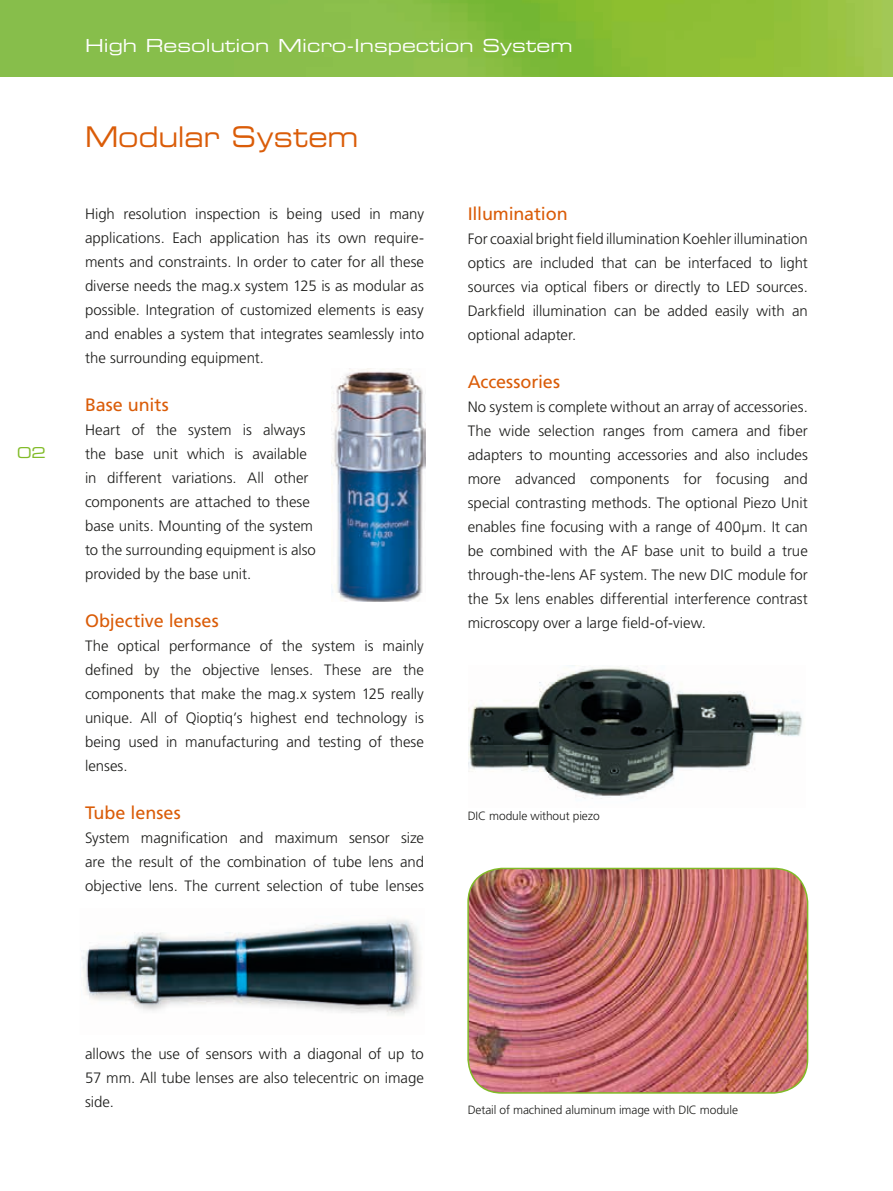
<style>
.page{position:relative;width:893px;height:1191px;background:#fff}
.page>*{position:absolute;margin:0;border:0;box-sizing:border-box;transform-origin:0 0}
.t1{font:28.5px "Eurostile LT Std Ex 2";color:#da5c08;scale:.88 1}
.t2{font:18px "Frutiger";letter-spacing:-.005em;color:#da5c08}
.t3{font:18px "Eurostile LT Std Ex 2";color:#fff}
.t4{font:300 15px/24px "Frutiger";color:#1d1d1b;text-align:justify}
.t5{font:15px "Eurostile LT Std Ex 2";color:#81bb27}
.t6{font:300 12px "Frutiger";letter-spacing:-.01em;color:#1d1d1b}
</style>
<div class="page">
<img style="left:0;top:0;width:893px;height:77px">
<img style="left:332px;top:368px;width:93px;height:233px">
<img style="left:82px;top:919px;width:339px;height:96px">
<img style="left:470px;top:870px;width:338px;height:223px">
<div style="left:467px;top:867px;width:341px;height:226px;border:2px solid #81bb27;border-radius:34px"></div>
<img style="left:469px;top:665px;width:333px;height:134px">
<p class="t5" style="left:17px;top:442px;width:30px">02</p>
<p class="t3" style="left:85px;top:33px;width:489px">High Resolution Micro-Inspection System</p>
<h1 class="t1" style="left:85px;top:117px;width:312px">Modular System</h1>
<p class="t4" style="left:85px;top:202px;width:341px">High resolution inspection is being used in many applications. Each application has its own require&shy;ments and constraints. In order to cater for all these diverse needs the mag.x system 125 is as modular as possible. Integration of customized elements is easy and enables a system that integrates seamlessly into the surrounding equipment.</p>
<p class="t2" style="left:85px;top:394px;width:85px">Base units</p>
<p class="t4" style="left:85px;top:418px;width:232px;text-align:left">Heart of the system is always the base unit which is available in different variations. All other components are attached to these base units. Mounting of the system to the surrounding equipment is also provided by the base unit.</p>
<p class="t2" style="left:85px;top:610px;width:135px">Objective lenses</p>
<p class="t4" style="left:85px;top:634px;width:340px">The optical performance of the system is mainly defined by the objective lenses. These are the components that make the mag.x system 125 really unique. All of Qioptiq’s highest end technology is being used in manufacturing and testing of these lenses.</p>
<p class="t2" style="left:85px;top:802px;width:97px">Tube lenses</p>
<p class="t4" style="left:85px;top:826px;width:341px">System magnification and maximum sensor size are the result of the combination of tube lens and objective lens. The current selection of tube lenses</p>
<p class="t2" style="left:468px;top:203px;width:101px">Illumination</p>
<p class="t4" style="left:468px;top:227px;width:342px">For coaxial bright field illumination Koehler illumination optics are included that can be interfaced to light sources via optical fibers or directly to LED sources.<br>Darkfield illumination can be added easily with an optional adapter.</p>
<p class="t2" style="left:468px;top:371px;width:94px">Accessories</p>
<p class="t4" style="left:468px;top:395px;width:342px">No system is complete without an array of accessories.<br>The wide selection ranges from camera and fiber adapters to mounting accessories and also includes more advanced components for focusing and special contrasting methods. The optional Piezo Unit enables fine focusing with a range of 400µm. It can be combined with the AF base unit to build a true through-the-lens AF system. The new DIC module for the 5x lens enables differential interference contrast microscopy over a large field-of-view.</p>
<p class="t6" style="left:468px;top:809px;width:133px">DIC module without piezo</p>
<p class="t4" style="left:85px;top:1042px;width:340px">allows the use of sensors with a diagonal of up to 57 mm. All tube lenses are also telecentric on image side.</p>
<p class="t6" style="left:468px;top:1103px;width:272px">Detail of machined aluminum image with DIC module</p>
</div>
